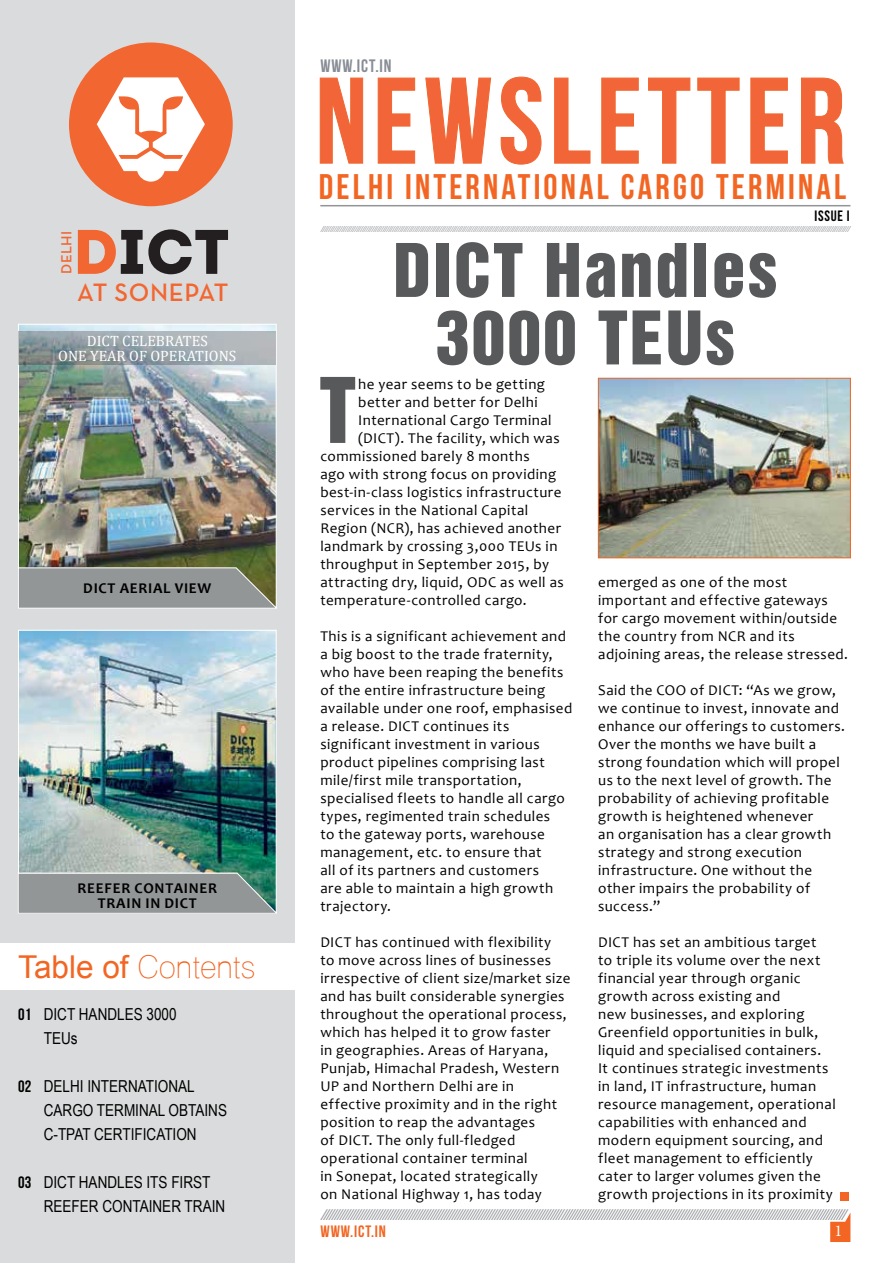
<style>
.page{position:relative;width:893px;height:1263px;background:#fff}
.page>*{position:absolute;margin:0;border:0;box-sizing:border-box;transform-origin:0 0}
.t1{font:121.5px "Bebas Neue";letter-spacing:.05em;color:#f26539}
.t2{font:82.65px "Helvetica Inserat";color:#58595b}
.t3{font:67.5px/67.5px "Helvetica Inserat";letter-spacing:.03em;color:#58595b;text-align:center}
.t4{font:62.7px "Intro";color:#231f20}
.t5{font:35.55px "Bebas Neue";letter-spacing:.09em;color:#f26522}
.t6{font:100 31.5px "Swiss 721 BT";color:#f26522}
.t7{font:600 25.65px "Neutra Text";letter-spacing:.025em;color:#f26631}
.t8{font:18px "Bebas Neue";letter-spacing:.05em;color:#888d95}
.t9{font:16.5px/24px "Arial Narrow";color:#000}
.t10{font:16.5px "Bebas Neue";letter-spacing:.05em;color:#f26522}
.t11{font:16.5px "Minion Pro";color:#fff}
.t12{font:15px/18px "Candara";letter-spacing:.035em;color:#000}
.t13{font:italic 15px "Microsoft Sans Serif";color:#929498}
.t14{font:700 15px/15px "Candara";letter-spacing:.05em;color:#000;text-align:center}
.t15{font:15px/15px "Cambria";color:#fff;text-align:center}
.t16{font:15px "Bebas Neue";letter-spacing:.05em;color:#000}
.t17{font:600 14.85px "Neutra Text";letter-spacing:.025em;color:#f26631}
.t18{font:italic 8.25px "Microsoft Sans Serif";color:#929498}
.s1{color:#f26631}
.s2{font-family:"Arial";font-weight:400}
.s3{font-family:"Bebas Neue"}
</style>
<div class="page">
<svg style="left:830px;top:1213px;width:20px;height:29px"></svg>
<div style="left:0;top:0;width:295px;height:1263px;background:#dadbdc"></div>
<hr style="left:320px;top:205px;width:530px;height:1px;background:#929498">
<svg style="left:319px;top:77px;width:44px;height:87px"></svg>
<svg style="left:377px;top:77px;width:38px;height:87px"></svg>
<svg style="left:425px;top:77px;width:66px;height:87px"></svg>
<svg style="left:500px;top:76px;width:42px;height:89px"></svg>
<svg style="left:554px;top:77px;width:37px;height:87px"></svg>
<svg style="left:601px;top:77px;width:38px;height:87px"></svg>
<svg style="left:648px;top:77px;width:43px;height:87px"></svg>
<svg style="left:697px;top:77px;width:43px;height:87px"></svg>
<svg style="left:750px;top:77px;width:38px;height:87px"></svg>
<svg style="left:801px;top:77px;width:43px;height:87px"></svg>
<div style="left:69px;top:43px;width:164px;height:163px;background:#f26631;border-radius:50%"></div>
<svg style="left:97px;top:77px;width:108px;height:105px"></svg>
<img style="left:18px;top:630px;width:259px;height:284px">
<img style="left:18px;top:324px;width:259px;height:285px">
<div style="left:0;top:943px;width:298px;height:47px;background:#fff"></div>
<div style="left:841px;top:1192px;width:8px;height:8px;background:#f26522"></div>
<img style="left:600px;top:380px;width:249px;height:176px">
<div style="left:598px;top:378px;width:253px;height:180px;border:1px solid #f26522"></div>
<svg style="left:19px;top:331px;width:257px;height:33px;background:#9aa4a9"></svg>
<p class="t17" style="left:57px;top:274px;width:45px;rotate:-90deg">DELHI</p>
<h3 class="t4" style="left:72px;top:214px;width:159px"><span class="s1">D</span>ICT</h3>
<h3 class="t7" style="left:77px;top:277px;width:153px">AT SONEPAT</h3>
<p class="t15" style="left:58px;top:333px;width:180px">DICT CELEBRATES<br>ONE YEAR OF OPERATIONS</p>
<p class="t14" style="left:83px;top:581px;width:130px">DICT AERIAL VIEW</p>
<p class="t14" style="left:78px;top:880px;width:141px">REEFER CONTAINER<br>TRAIN IN DICT</p>
<h3 class="t6" style="left:18px;top:947px;width:239px"><span class="s2">Table of</span> Contents</h3>
<p class="t9" style="left:44px;top:1002px;width:134px;text-indent:-26px"><span class="s3">01</span> DICT HANDLES 3000<br>TEUS</p>
<p class="t9" style="left:44px;top:1074px;width:185px;text-indent:-25px"><span class="s3">02</span> DELHI INTERNATIONAL<br>CARGO TERMINAL OBTAINS<br>C-TPAT CERTI FICATI ON</p>
<p class="t9" style="left:44px;top:1170px;width:183px;text-indent:-26px"><span class="s3">03</span> DICT HANDLES ITS FIRST<br>REEFER CONTAINER TRAIN</p>
<p class="t8" style="left:320px;top:56px;width:73px">WWW.ICT.IN</p>
<h1 class="t1" style="left:315px;top:55px;width:531px">NEWSLETTER</h1>
<h3 class="t5" style="left:319px;top:167px;width:529px">DELHI INTERNATIONAL CARGO TERMINAL</h3>
<p class="t16" style="left:814px;top:208px;width:37px">ISSUE I</p>
<p class="t18" style="left:320px;top:224px;width:534px">/////////////////////////////////////////////////////////////////////////////////////////////////////////////////////////////////////////////////////////////////////////////////////////////////////////////////////////////////////////////////////////////////////////////////////////</p>
<h3 class="t3" style="left:393px;top:238px;width:386px">DICT Handles<br>3000 Teus</h3>
<h2 class="t2" style="left:319px;top:361px;width:38px">T</h2>
<p class="t12" style="left:358px;top:375px;width:188px">he year seems to be getting</p>
<p class="t12" style="left:358px;top:393px;width:181px">better and better for Delhi</p>
<p class="t12" style="left:358px;top:411px;width:195px">International Cargo Terminal</p>
<p class="t12" style="left:358px;top:429px;width:203px">(DICT). The facility, which was</p>
<p class="t12" style="left:320px;top:447px;width:211px">commissioned barely 8 months</p>
<p class="t12" style="left:320px;top:465px;width:237px">ago with strong focus on providing</p>
<p class="t12" style="left:320px;top:483px;width:243px">best-in-class logistics infrastructure</p>
<p class="t12" style="left:320px;top:501px;width:210px">services in the National Capital</p>
<p class="t12" style="left:320px;top:519px;width:242px">Region (NCR), has achieved another</p>
<p class="t12" style="left:320px;top:537px;width:239px">landmark by crossing 3,000 TEUs in</p>
<p class="t12" style="left:320px;top:555px;width:230px">throughput in September 2015, by</p>
<p class="t12" style="left:320px;top:573px;width:245px">attracting dry, liquid, ODC as well as</p>
<p class="t12" style="left:320px;top:591px;width:208px">temperature-controlled cargo.</p>
<p class="t12" style="left:320px;top:627px;width:253px">This is a significant achievement and a big boost to the trade fraternity, who have been reaping the benefits of the entire infrastructure being available under one roof, emphasised a release. DICT continues its significant investment in various product pipelines comprising last mile/first mile transportation, specialised fleets to handle all cargo types, regimented train schedules<br>to the gateway ports, warehouse management, etc. to ensure that<br>all of its partners and customers<br>are able to maintain a high growth trajectory.</p>
<p class="t12" style="left:320px;top:933px;width:252px">DICT has continued with flexibility<br>to move across lines of businesses irrespective of client size/market size and has built considerable synergies throughout the operational process, which has helped it to grow faster<br>in geographies. Areas of Haryana, Punjab, Himachal Pradesh, Western UP and Northern Delhi are in effective proximity and in the right position to reap the advantages<br>of DICT. The only full-fledged operational container terminal<br>in Sonepat, located strategically<br>on National Highway 1, has today</p>
<p class="t12" style="left:598px;top:573px;width:251px">emerged as one of the most important and effective gateways for cargo movement within/outside the country from NCR and its adjoining areas, the release stressed.</p>
<p class="t12" style="left:598px;top:681px;width:248px">Said the COO of DICT: “As we grow, we continue to invest, innovate and enhance our offerings to customers.<br>Over the months we have built a strong foundation which will propel us to the next level of growth. The probability of achieving profitable growth is heightened whenever<br>an organisation has a clear growth strategy and strong execution infrastructure. One without the other impairs the probability of success.”</p>
<p class="t12" style="left:598px;top:933px;width:239px">DICT has set an ambitious target<br>to triple its volume over the next financial year through organic growth across existing and<br>new businesses, and exploring Greenfield opportunities in bulk, liquid and specialised containers.<br>It continues strategic investments in land, IT infrastructure, human resource management, operational capabilities with enhanced and modern equipment sourcing, and fleet management to efficiently cater to larger volumes given the growth projections in its proximity</p>
<p class="t13" style="left:320px;top:1205px;width:532px">////////////////////////////////////////////////////////////////////////////////////////////////////////////////////////////////////////////////////////////////////////////////////////////////////</p>
<p class="t11" style="left:835px;top:1220px;width:9px">1</p>
<p class="t10" style="left:321px;top:1222px;width:67px">WWW.ICT.IN</p>
</div>
